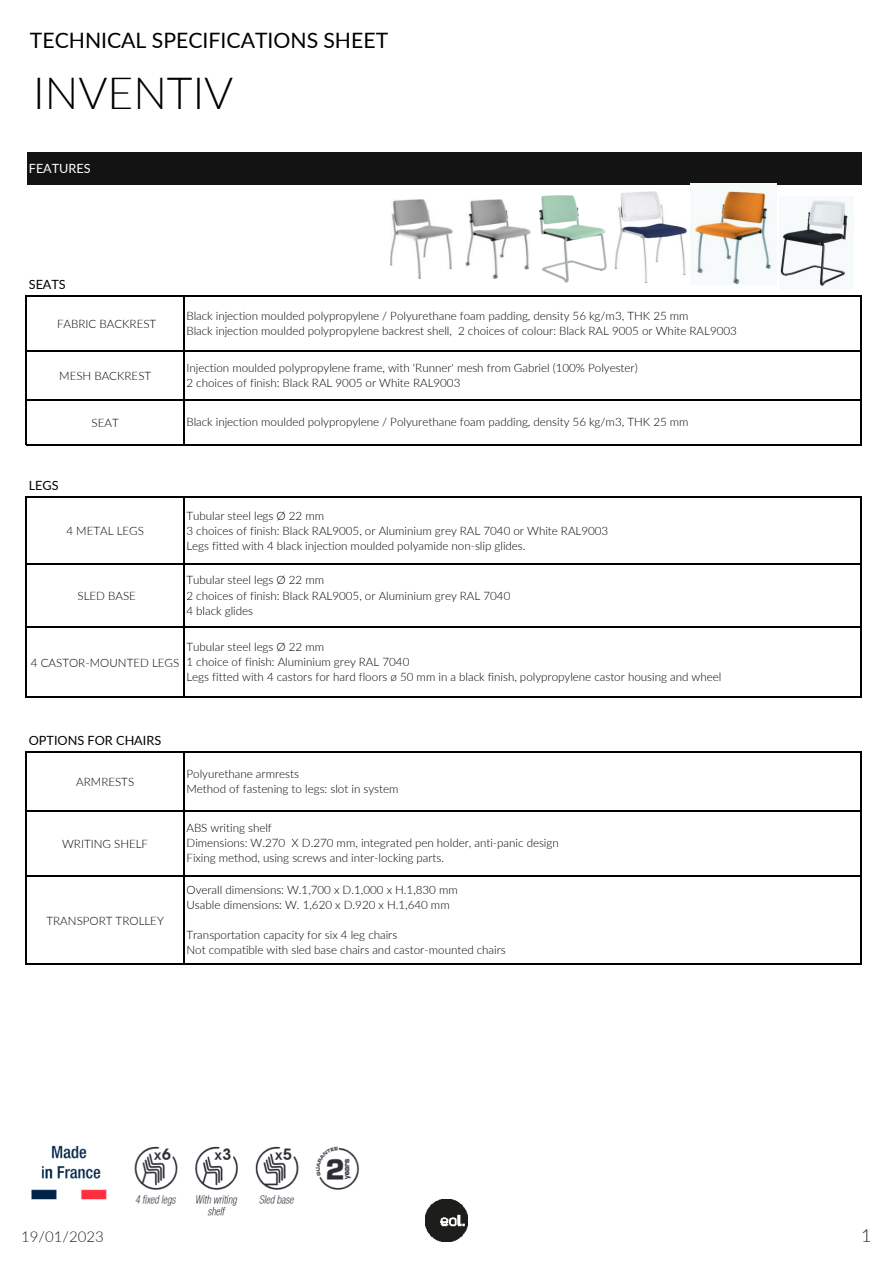
<style>
.page{position:relative;width:893px;height:1263px;background:#fff}
.page>*{position:absolute;margin:0;border:0;box-sizing:border-box;transform-origin:0 0}
.t1{font:300 44.4px "Lato";color:#000}
.t2{font:21.15px "Lato";color:#000}
.t3{font:300 18px "Lato";color:#231f20}
.t4{font:300 15px "Lato";color:#231f20}
.t5{font:12.75px "Lato";color:#000}
.t6{font:12.75px "Lato";letter-spacing:-.005em;color:#fff}
.t7{font:300 11.55px/15px "Lato";color:#000}
</style>
<div class="page">
<img style="left:425px;top:1199px;width:43px;height:43px">
<div style="left:27px;top:152px;width:834px;height:32px;background:#131313"></div>
<hr style="left:26px;top:295px;width:1px;height:150px;background:#000">
<hr style="left:183px;top:296px;width:1px;height:149px;background:#000">
<hr style="left:860px;top:296px;width:2px;height:149px;background:#000">
<hr style="left:26px;top:497px;width:1px;height:201px;background:#000">
<hr style="left:183px;top:498px;width:1px;height:200px;background:#000">
<hr style="left:860px;top:498px;width:2px;height:200px;background:#000">
<hr style="left:26px;top:752px;width:1px;height:213px;background:#000">
<hr style="left:183px;top:753px;width:1px;height:212px;background:#000">
<hr style="left:860px;top:753px;width:2px;height:212px;background:#000">
<hr style="left:27px;top:295px;width:835px;height:1px;background:#000">
<hr style="left:27px;top:351px;width:835px;height:1px;background:#000">
<hr style="left:27px;top:399px;width:835px;height:1px;background:#000">
<hr style="left:27px;top:444px;width:835px;height:1px;background:#000">
<hr style="left:27px;top:497px;width:835px;height:1px;background:#000">
<hr style="left:27px;top:564px;width:835px;height:1px;background:#000">
<hr style="left:27px;top:626px;width:835px;height:1px;background:#000">
<hr style="left:27px;top:697px;width:835px;height:1px;background:#000">
<hr style="left:27px;top:752px;width:835px;height:1px;background:#000">
<hr style="left:27px;top:810px;width:835px;height:1px;background:#000">
<hr style="left:27px;top:876px;width:835px;height:1px;background:#000">
<hr style="left:27px;top:964px;width:835px;height:1px;background:#000">
<img style="left:465px;top:199px;width:65px;height:79px">
<img style="left:390px;top:200px;width:63px;height:78px">
<img style="left:691px;top:183px;width:85px;height:101px">
<img style="left:779px;top:199px;width:70px;height:88px">
<img style="left:539px;top:195px;width:68px;height:88px">
<img style="left:614px;top:192px;width:72px;height:91px">
<img style="left:31px;top:1145px;width:328px;height:71px">
<p class="t2" style="left:30px;top:26px;width:360px">TECHNICAL SPECIFICATIONS SHEET</p>
<p class="t1" style="left:33px;top:63px;width:202px">INVENTIV</p>
<p class="t6" style="left:29px;top:159px;width:63px">FEATURES</p>
<p class="t5" style="left:29px;top:275px;width:38px">SEATS</p>
<p class="t7" style="left:57px;top:316px;width:101px">FABRIC BACKREST</p>
<p class="t7" style="left:59px;top:368px;width:93px">MESH BACKREST</p>
<p class="t7" style="left:92px;top:415px;width:29px">SEAT</p>
<p class="t5" style="left:29px;top:476px;width:31px">LEGS</p>
<p class="t7" style="left:186px;top:308px;width:552px">Black injection moulded polypropylene / Polyurethane foam padding, density 56 kg/m3, THK 25 mm<br>Black injection moulded polypropylene backrest shell, 2 choices of colour: Black RAL 9005 or White RAL9003</p>
<p class="t7" style="left:186px;top:360px;width:453px">Injection moulded polypropylene frame, with 'Runner' mesh from Gabriel (100% Polyester)<br>2 choices of finish: Black RAL 9005 or White RAL9003</p>
<p class="t7" style="left:186px;top:414px;width:504px">Black injection moulded polypropylene / Polyurethane foam padding, density 56 kg/m3, THK 25 mm</p>
<p class="t7" style="left:186px;top:508px;width:423px">Tubular steel legs Ø 22 mm<br>3 choices of finish: Black RAL9005, or Aluminium grey RAL 7040 or White RAL9003<br>Legs fitted with 4 black injection moulded polyamide non-slip glides.</p>
<p class="t7" style="left:186px;top:572px;width:325px">Tubular steel legs Ø 22 mm<br>2 choices of finish: Black RAL9005, or Aluminium grey RAL 7040<br>4 black glides</p>
<p class="t7" style="left:186px;top:639px;width:536px">Tubular steel legs Ø 22 mm<br>1 choice of finish: Aluminium grey RAL 7040<br>Legs fitted with 4 castors for hard floors ø 50 mm in a black finish, polypropylene castor housing and wheel</p>
<p class="t7" style="left:67px;top:523px;width:79px">4 METAL LEGS</p>
<p class="t7" style="left:78px;top:588px;width:60px">SLED BASE</p>
<p class="t7" style="left:31px;top:654px;width:150px">4 CASTOR-MOUNTED LEGS</p>
<p class="t5" style="left:29px;top:731px;width:134px">OPTIONS FOR CHAIRS</p>
<p class="t7" style="left:76px;top:774px;width:60px">ARMRESTS</p>
<p class="t7" style="left:62px;top:836px;width:87px">WRITING SHELF</p>
<p class="t7" style="left:47px;top:913px;width:119px">TRANSPORT TROLLEY</p>
<p class="t7" style="left:186px;top:766px;width:213px">Polyurethane armrests<br>Method of fastening to legs: slot in system</p>
<p class="t7" style="left:186px;top:820px;width:374px">ABS writing shelf<br>Dimensions: W.270 X D.270 mm, integrated pen holder, anti-panic design<br>Fixing method, using screws and inter-locking parts.</p>
<p class="t7" style="left:186px;top:882px;width:273px">Overall dimensions: W.1,700 x D.1,000 x H.1,830 mm<br>Usable dimensions: W. 1,620 x D.920 x H.1,640 mm</p>
<p class="t7" style="left:186px;top:927px;width:321px">Transportation capacity for six 4 leg chairs<br>Not compatible with sled base chairs and castor-mounted chairs</p>
<p class="t4" style="left:21px;top:1226px;width:84px">19/01/2023</p>
<h3 class="t3" style="left:861px;top:1223px;width:12px">1</h3>
</div>
